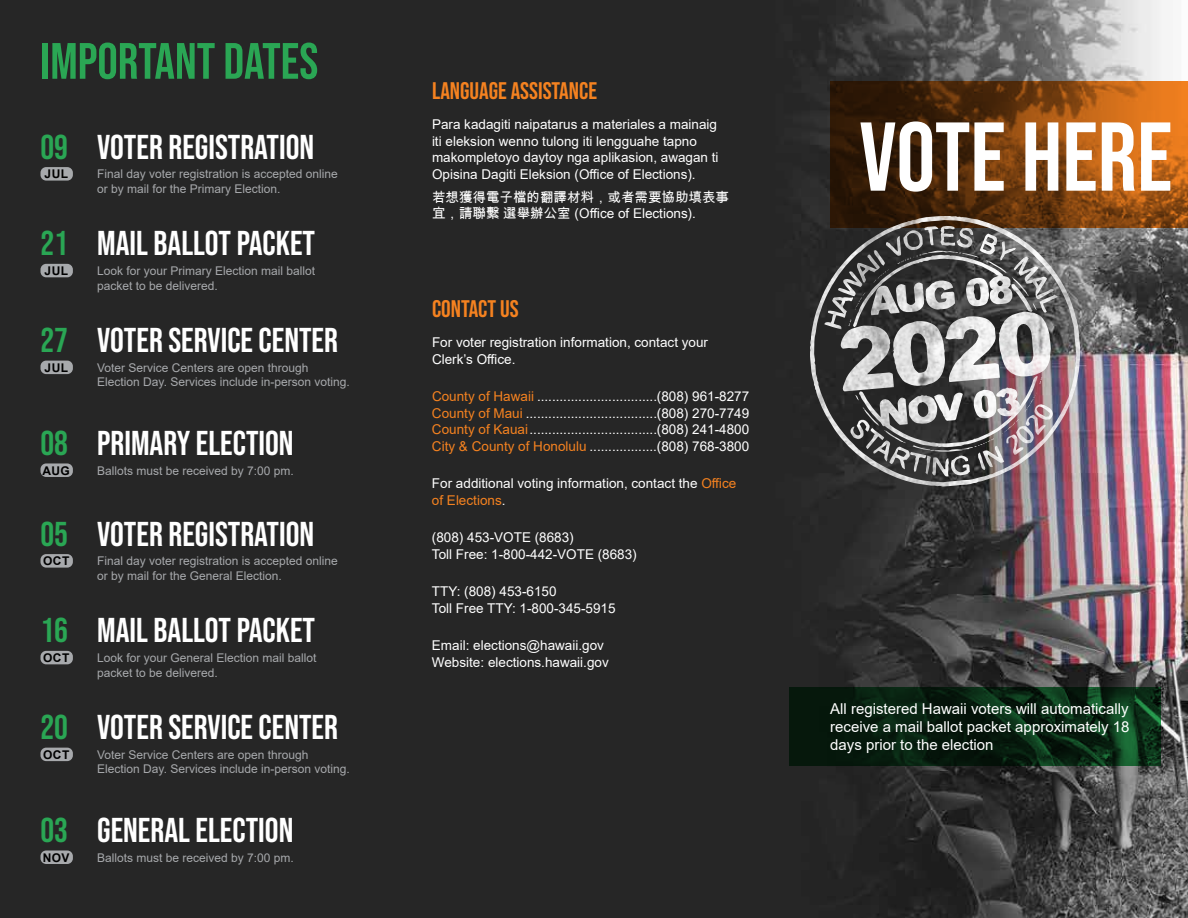
<style>
.page{position:relative;width:1188px;height:918px;background:#fff}
.page>*{position:absolute;margin:0;border:0;box-sizing:border-box;transform-origin:0 0}
.t1{font:97.5px "Bebas Neue";color:#fff}
.t2{font:51px "Bebas Neue";color:#2aa654}
.t3{font:34.5px "Bebas Neue";color:#fff}
.t4{font:24px "Bebas Neue";color:#f58220}
.t5{font:15px/18px "Arial";color:#fff;text-align:justify}
.t6{font:13.5px/16.5px "Arial";color:#fff}
.t7{font:13.5px/16.2px "Arial Unicode MS";color:#fff}
.t8{font:12px/14.4px "Arial";color:#a7a9ac}
.t9{font:700 12px "Arial";letter-spacing:.035em;color:#000}
.s1{color:#2aa654}
.s2{color:#f58220}
</style>
<div class="page">
<img style="left:0;top:0;width:1188px;height:918px">
<div style="left:41px;top:167px;width:32px;height:14px;background:#a7a9ac;border-radius:6px"></div>
<div style="left:41px;top:264px;width:32px;height:13px;background:#a7a9ac;border-radius:6px"></div>
<div style="left:41px;top:361px;width:32px;height:13px;background:#a7a9ac;border-radius:6px"></div>
<div style="left:41px;top:463px;width:32px;height:14px;background:#a7a9ac;border-radius:6px"></div>
<div style="left:41px;top:554px;width:32px;height:14px;background:#a7a9ac;border-radius:6px"></div>
<div style="left:41px;top:651px;width:32px;height:13px;background:#a7a9ac;border-radius:6px"></div>
<div style="left:41px;top:748px;width:32px;height:13px;background:#a7a9ac;border-radius:6px"></div>
<div style="left:41px;top:850px;width:32px;height:14px;background:#a7a9ac;border-radius:6px"></div>
<svg style="left:830px;top:81px;width:358px;height:146px"></svg>
<svg style="left:790px;top:687px;width:371px;height:79px;fill:#061b0d"></svg>
<svg style="left:810px;top:216px;width:270px;height:270px"></svg>
<svg style="left:824px;top:226px;width:234px;height:251px"></svg>
<h2 class="t2" style="left:40px;top:32px;width:279px">IMPORTANT DATES</h2>
<h3 class="t3" style="left:40px;top:127px;width:275px"><span class="s1">09</span> VOTER REGISTRATION</h3>
<p class="t8" style="left:97px;top:167px;width:242px">Final day voter registration is accepted online or by mail for the Primary Election.</p>
<p class="t9" style="left:45px;top:166px;width:25px">JUL</p>
<h3 class="t3" style="left:40px;top:224px;width:276px"><span class="s1">21</span> MAIL BALLOT PACKET</h3>
<p class="t8" style="left:97px;top:264px;width:220px">Look for your Primary Election mail ballot packet to be delivered.</p>
<p class="t9" style="left:45px;top:262px;width:25px">JUL</p>
<h3 class="t3" style="left:40px;top:321px;width:299px"><span class="s1">27</span> VOTER SERVICE CENTER</h3>
<p class="t8" style="left:97px;top:360px;width:254px">Voter Service Centers are open through<br>Election Day. Services include in-person voting.</p>
<p class="t9" style="left:45px;top:359px;width:25px">JUL</p>
<h3 class="t3" style="left:40px;top:424px;width:255px"><span class="s1">08</span> PRIMARY ELECTION</h3>
<p class="t9" style="left:42px;top:462px;width:29px">AUG</p>
<p class="t8" style="left:97px;top:463px;width:198px">Ballots must be received by 7:00 pm.</p>
<h3 class="t3" style="left:40px;top:514px;width:275px"><span class="s1">05</span> VOTER REGISTRATION</h3>
<p class="t8" style="left:97px;top:554px;width:242px">Final day voter registration is accepted online or by mail for the General Election.</p>
<p class="t9" style="left:43px;top:553px;width:28px">OCT</p>
<h3 class="t3" style="left:40px;top:611px;width:276px"><span class="s1">16</span> MAIL BALLOT PACKET</h3>
<p class="t8" style="left:97px;top:651px;width:221px">Look for your General Election mail ballot packet to be delivered.</p>
<p class="t9" style="left:43px;top:649px;width:28px">OCT</p>
<h3 class="t3" style="left:40px;top:708px;width:299px"><span class="s1">20</span> VOTER SERVICE CENTER</h3>
<p class="t8" style="left:97px;top:747px;width:254px">Voter Service Centers are open through<br>Election Day. Services include in-person voting.</p>
<p class="t9" style="left:43px;top:746px;width:28px">OCT</p>
<h3 class="t3" style="left:40px;top:811px;width:254px"><span class="s1">03</span> GENERAL ELECTION</h3>
<p class="t9" style="left:43px;top:849px;width:28px">NOV</p>
<p class="t8" style="left:97px;top:850px;width:198px">Ballots must be received by 7:00 pm.</p>
<h3 class="t4" style="left:432px;top:77px;width:167px">LANGUAGE ASSISTANCE</h3>
<p class="t6" style="left:432px;top:116px;width:288px">Para kadagiti naipatarus a materiales a mainaig iti eleksion wenno tulong iti lengguahe tapno makompletoyo daytoy nga aplikasion, awagan ti Opisina Dagiti Eleksion (Office of Elections).</p>
<p class="t7" style="left:432px;top:189px;width:298px">若想獲得電子檔的翻譯材料，或者需要協助填表事宜，請聯繫 選舉辦公室 (Office of Elections).</p>
<h3 class="t4" style="left:432px;top:295px;width:88px">CONTACT US</h3>
<p class="t6" style="left:432px;top:334px;width:278px">For voter registration information, contact your<br>Clerk’s Office.</p>
<p class="t6" style="left:432px;top:388px;width:319px;text-align:justify"><span class="s2">County of Hawaii</span> ................................(808) 961-8277<br><span class="s2">County of Maui</span> ...................................(808) 270-7749<br><span class="s2">County of Kauai</span>..................................(808) 241-4800<br><span class="s2">City &amp; County of Honolulu</span> ..................(808) 768-3800</p>
<p class="t6" style="left:432px;top:475px;width:306px">For additional voting information, contact the <span class="s2">Office of Elections</span>.</p>
<p class="t6" style="left:432px;top:529px;width:206px">(808) 453-VOTE (8683)<br>Toll Free: 1-800-442-VOTE (8683)</p>
<p class="t6" style="left:432px;top:583px;width:185px">TTY: (808) 453-6150<br>Toll Free TTY: 1-800-345-5915</p>
<p class="t6" style="left:432px;top:637px;width:178px">Email: elections@hawaii.gov<br>Website: elections.hawaii.gov</p>
<h1 class="t1" style="left:859px;top:102px;width:315px">VOTE HERE</h1>
<p class="t5" style="left:830px;top:700px;width:301px">All registered Hawaii voters will automatically receive a mail ballot packet approximately 18 days prior to the election</p>
</div>
